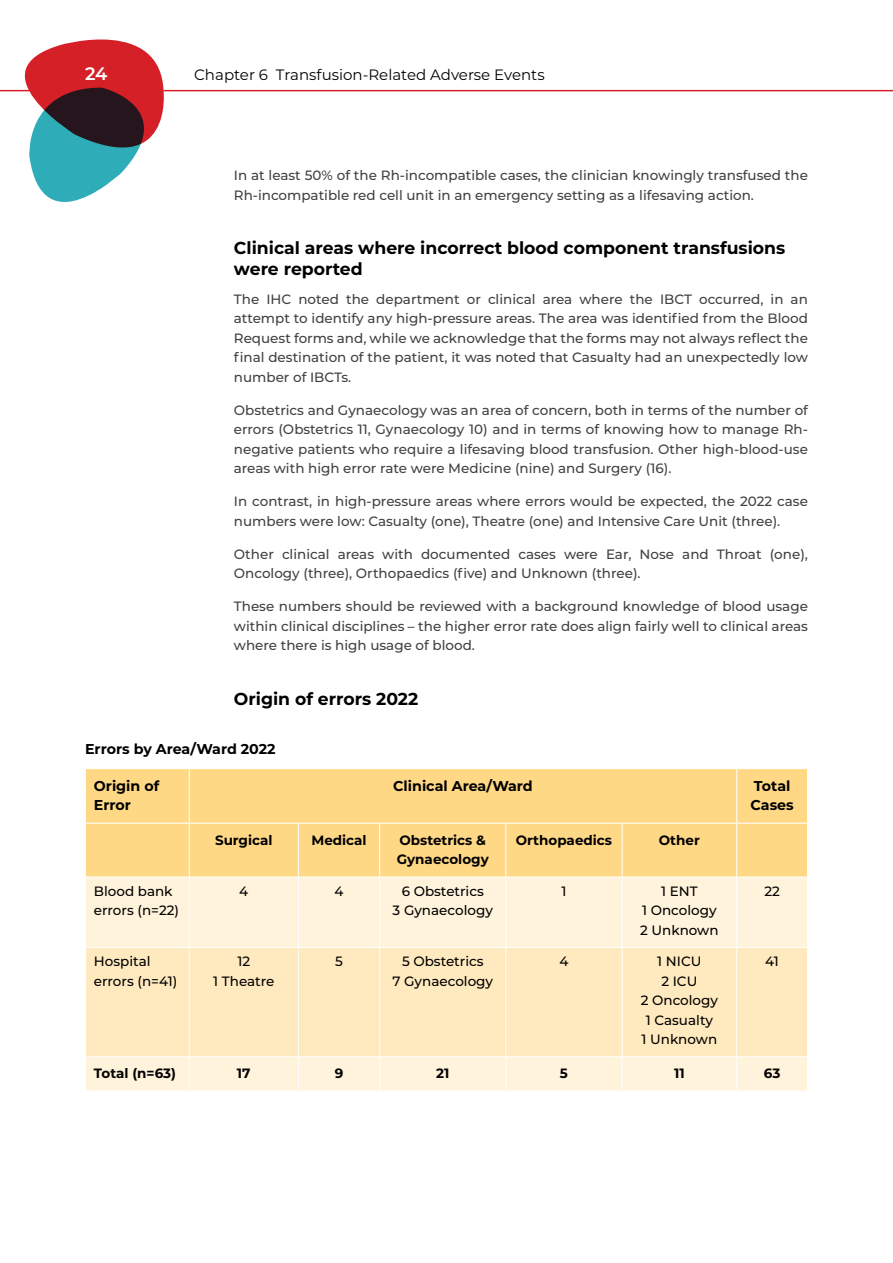
<style>
.page{position:relative;width:893px;height:1263px;background:#fff}
.page>*{position:absolute;margin:0;border:0;box-sizing:border-box;transform-origin:0 0}
.t1{font:600 18px "Montserrat";color:#fff}
.t2{font:700 17.25px/21px "Montserrat";color:#000}
.t3{font:15px "Montserrat";color:#000}
.t4{font:700 14.25px/19.5px "Montserrat";color:#000}
.t5{font:500 13.5px/19.5px "Montserrat";color:#414042}
.t6{font:500 13.5px/19.5px "Montserrat";color:#000;text-align:center}
.t7{font:700 13.5px/19.5px "Montserrat";color:#000}
</style>
<div class="page">
<div style="left:86px;top:769px;width:721px;height:108px;background:#ffd886"></div>
<div style="left:86px;top:878px;width:721px;height:213px;background:#fff3dc"></div>
<div style="left:86px;top:948px;width:721px;height:108px;background:#ffeabf"></div>
<hr style="left:189px;top:823px;width:1px;height:54px;background:#fff">
<hr style="left:298px;top:823px;width:1px;height:54px;background:#fff">
<hr style="left:379px;top:823px;width:1px;height:54px;background:#fff">
<hr style="left:505px;top:823px;width:1px;height:54px;background:#fff">
<hr style="left:622px;top:823px;width:1px;height:54px;background:#fff">
<hr style="left:736px;top:823px;width:1px;height:54px;background:#fff">
<hr style="left:189px;top:877px;width:1px;height:70px;background:#fff">
<hr style="left:298px;top:877px;width:1px;height:70px;background:#fff">
<hr style="left:379px;top:877px;width:1px;height:70px;background:#fff">
<hr style="left:505px;top:877px;width:1px;height:70px;background:#fff">
<hr style="left:622px;top:877px;width:1px;height:70px;background:#fff">
<hr style="left:736px;top:877px;width:1px;height:70px;background:#fff">
<hr style="left:189px;top:948px;width:1px;height:108px;background:#fff">
<hr style="left:298px;top:948px;width:1px;height:108px;background:#fff">
<hr style="left:379px;top:948px;width:1px;height:108px;background:#fff">
<hr style="left:505px;top:948px;width:1px;height:108px;background:#fff">
<hr style="left:622px;top:948px;width:1px;height:108px;background:#fff">
<hr style="left:736px;top:948px;width:1px;height:108px;background:#fff">
<hr style="left:189px;top:1057px;width:1px;height:34px;background:#fff">
<hr style="left:298px;top:1057px;width:1px;height:34px;background:#fff">
<hr style="left:379px;top:1057px;width:1px;height:34px;background:#fff">
<hr style="left:505px;top:1057px;width:1px;height:34px;background:#fff">
<hr style="left:622px;top:1057px;width:1px;height:34px;background:#fff">
<hr style="left:736px;top:1057px;width:1px;height:34px;background:#fff">
<hr style="left:85px;top:823px;width:104px;height:1px;background:#fff">
<hr style="left:737px;top:823px;width:71px;height:1px;background:#fff">
<hr style="left:85px;top:947px;width:104px;height:1px;background:#fff">
<hr style="left:189px;top:947px;width:109px;height:1px;background:#fff">
<hr style="left:298px;top:947px;width:82px;height:1px;background:#fff">
<hr style="left:380px;top:947px;width:126px;height:1px;background:#fff">
<hr style="left:506px;top:947px;width:116px;height:1px;background:#fff">
<hr style="left:622px;top:947px;width:115px;height:1px;background:#fff">
<hr style="left:737px;top:947px;width:71px;height:1px;background:#fff">
<hr style="left:85px;top:1056px;width:104px;height:1px;background:#fff">
<hr style="left:189px;top:1056px;width:109px;height:1px;background:#fff">
<hr style="left:298px;top:1056px;width:82px;height:1px;background:#fff">
<hr style="left:380px;top:1056px;width:126px;height:1px;background:#fff">
<hr style="left:506px;top:1056px;width:116px;height:1px;background:#fff">
<hr style="left:622px;top:1056px;width:115px;height:1px;background:#fff">
<hr style="left:737px;top:1056px;width:71px;height:1px;background:#fff">
<hr style="left:189px;top:769px;width:1px;height:54px;background:#fff">
<hr style="left:736px;top:769px;width:1px;height:54px;background:#fff">
<hr style="left:189px;top:823px;width:109px;height:1px;background:#fff">
<hr style="left:298px;top:823px;width:82px;height:1px;background:#fff">
<hr style="left:380px;top:823px;width:126px;height:1px;background:#fff">
<hr style="left:506px;top:823px;width:116px;height:1px;background:#fff">
<hr style="left:622px;top:823px;width:115px;height:1px;background:#fff">
<hr style="left:164px;top:90px;width:729px;height:1px;background:#d62027">
<svg style="left:0;top:39px;width:173px;height:163px"></svg>
<h1 class="t1" style="left:85px;top:61px;width:24px">24</h1>
<p class="t3" style="left:194px;top:64px;width:352px">Chapter 6 Transfusion-Related Adverse Events</p>
<p class="t5" style="left:234px;top:165px;width:576px">In at least 50% of the Rh-incompatible cases, the clinician knowingly transfused the<br>Rh-incompatible red cell unit in an emergency setting as a lifesaving action.</p>
<p class="t2" style="left:234px;top:236px;width:553px">Clinical areas where incorrect blood component transfusions were reported</p>
<p class="t5" style="left:234px;top:289px;width:576px;text-align:justify">The IHC noted the department or clinical area where the IBCT occurred, in an attempt to identify any high-pressure areas. The area was identified from the Blood Request forms and, while we acknowledge that the forms may not always reflect the final destination of the patient, it was noted that Casualty had an unexpectedly low number of IBCTs.</p>
<p class="t5" style="left:234px;top:400px;width:576px;text-align:justify">Obstetrics and Gynaecology was an area of concern, both in terms of the number of errors (Obstetrics 11, Gynaecology 10) and in terms of knowing how to manage Rh&shy;negative patients who require a lifesaving blood transfusion. Other high-blood-use areas with high error rate were Medicine (nine) and Surgery (16).</p>
<p class="t5" style="left:234px;top:491px;width:576px">In contrast, in high-pressure areas where errors would be expected, the 2022 case numbers were low: Casualty (one), Theatre (one) and Intensive Care Unit (three).</p>
<p class="t5" style="left:234px;top:544px;width:576px">Other clinical areas with documented cases were Ear, Nose and Throat (one),<br>Oncology (three), Orthopaedics (five) and Unknown (three).</p>
<p class="t5" style="left:234px;top:596px;width:576px;text-align:justify">These numbers should be reviewed with a background knowledge of blood usage within clinical disciplines – the higher error rate does align fairly well to clinical areas where there is high usage of blood.</p>
<p class="t2" style="left:234px;top:687px;width:186px">Origin of errors 2022</p>
<p class="t4" style="left:85px;top:738px;width:192px">Errors by Area/Ward 2022</p>
<p class="t4" style="left:94px;top:775px;width:67px">Origin of<br>Error</p>
<p class="t4" style="left:393px;top:775px;width:141px">Clinical Area/Ward</p>
<p class="t4" style="left:750px;top:775px;width:45px">Total<br>Cases</p>
<p class="t7" style="left:215px;top:829px;width:59px">Surgical</p>
<p class="t7" style="left:311px;top:829px;width:57px">Medical</p>
<p class="t7" style="left:397px;top:829px;width:93px">Obstetrics &amp;<br>Gynaecology</p>
<p class="t7" style="left:516px;top:829px;width:98px">Orthopaedics</p>
<p class="t7" style="left:659px;top:829px;width:43px">Other</p>
<p class="t6" style="left:94px;top:880px;width:87px;text-align:left">Blood bank errors (n=22)</p>
<p class="t6" style="left:239px;top:880px;width:11px">4</p>
<p class="t6" style="left:334px;top:880px;width:11px">4</p>
<p class="t6" style="left:393px;top:880px;width:102px">6 Obstetrics<br>3 Gynaecology</p>
<p class="t6" style="left:561px;top:880px;width:6px">1</p>
<p class="t6" style="left:640px;top:880px;width:80px">1 ENT<br>1 Oncology<br>2 Unknown</p>
<p class="t6" style="left:764px;top:880px;width:17px">22</p>
<p class="t6" style="left:94px;top:951px;width:85px;text-align:left">Hospital errors (n=41)</p>
<p class="t6" style="left:213px;top:951px;width:63px">12<br>1 Theatre</p>
<p class="t6" style="left:335px;top:951px;width:9px">5</p>
<p class="t6" style="left:392px;top:951px;width:102px">5 Obstetrics<br>7 Gynaecology</p>
<p class="t6" style="left:559px;top:951px;width:11px">4</p>
<p class="t6" style="left:641px;top:951px;width:79px">1 NICU<br>2 ICU<br>2 Oncology<br>1 Casualty<br>1 Unknown</p>
<p class="t6" style="left:765px;top:951px;width:15px">41</p>
<p class="t7" style="left:94px;top:1063px;width:84px">Total (n=63)</p>
<p class="t7" style="left:237px;top:1063px;width:15px">17</p>
<p class="t7" style="left:335px;top:1063px;width:10px">9</p>
<p class="t7" style="left:436px;top:1063px;width:15px">21</p>
<p class="t7" style="left:560px;top:1063px;width:10px">5</p>
<p class="t7" style="left:674px;top:1063px;width:12px">11</p>
<p class="t7" style="left:764px;top:1063px;width:18px">63</p>
</div>
